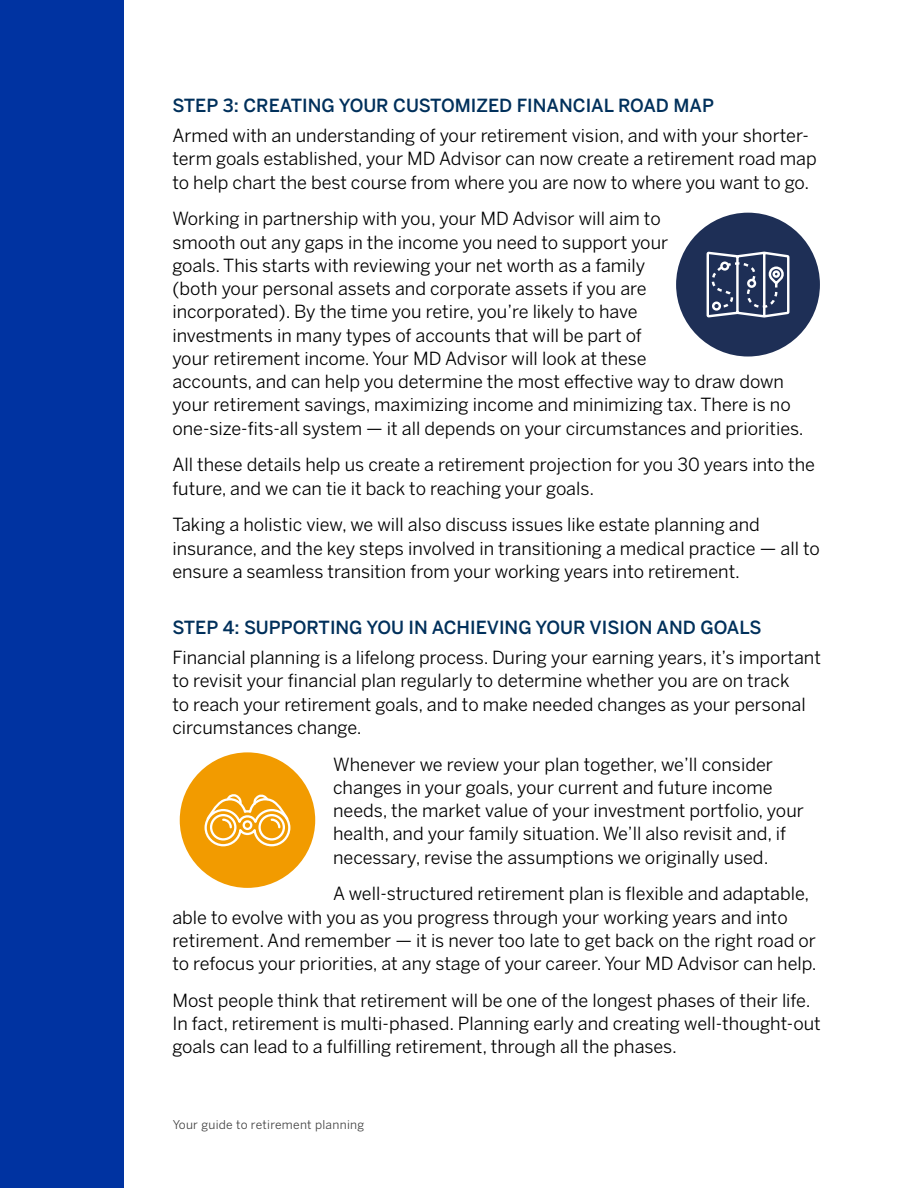
<style>
.page{position:relative;width:918px;height:1188px;background:#fff}
.page>*{position:absolute;margin:0;border:0;box-sizing:border-box;transform-origin:0 0}
.Body_Text{font:18px/23.2px "Benton Sans";color:#000}
.Subheader{font:500 18px "Benton Sans";color:#00305b}
.t1{font:12px "Benton Sans";letter-spacing:.025em;color:#404040}
</style>
<div class="page">
<div style="left:0;top:0;width:123px;height:1188px;background:#0033a1"></div>
<div style="left:676px;top:213px;width:144px;height:144px;background:#1e2f56;border-radius:50%"></div>
<svg style="left:706px;top:251px;width:84px;height:67px"></svg>
<div style="left:180px;top:752px;width:135px;height:136px;background:#f29b00;border-radius:50%"></div>
<svg style="left:204px;top:794px;width:87px;height:53px"></svg>
<h2 class="Subheader" style="left:172px;top:94px;width:543px">STEP 3: CREATING YOUR CUSTOMIZED FINANCIAL ROAD MAP</h2>
<p class="Body_Text" style="left:172px;top:124px;width:646px">Armed with an understanding of your retirement vision, and with your shorter&shy;term goals established, your MD Advisor can now create a retirement road map to help chart the best course from where you are now to where you want to go.</p>
<p class="Body_Text" style="left:172px;top:207px;width:633px">Working in partnership with you, your MD Advisor will aim to<br>smooth out any gaps in the income you need to support your<br>goals. This starts with reviewing your net worth as a family<br>(both your personal assets and corporate assets if you are<br>incorporated). By the time you retire, you’re likely to have<br>investments in many types of accounts that will be part of<br>your retirement income. Your MD Advisor will look at these<br>accounts, and can help you determine the most effective way to draw down your retirement savings, maximizing income and minimizing tax. There is no one-size-fits-all system — it all depends on your circumstances and priorities.</p>
<p class="Body_Text" style="left:172px;top:453px;width:644px">All these details help us create a retirement projection for you 30 years into the future, and we can tie it back to reaching your goals.</p>
<p class="Body_Text" style="left:172px;top:513px;width:649px">Taking a holistic view, we will also discuss issues like estate planning and insurance, and the key steps involved in transitioning a medical practice — all to ensure a seamless transition from your working years into retirement.</p>
<h2 class="Subheader" style="left:172px;top:616px;width:591px">STEP 4: SUPPORTING YOU IN ACHIEVING YOUR VISION AND GOALS</h2>
<p class="Body_Text" style="left:172px;top:646px;width:650px">Financial planning is a lifelong process. During your earning years, it’s important to revisit your financial plan regularly to determine whether you are on track<br>to reach your retirement goals, and to make needed changes as your personal circumstances change.</p>
<p class="Body_Text" style="left:333px;top:752px;width:472px">Whenever we review your plan together, we’ll consider changes in your goals, your current and future income needs, the market value of your investment portfolio, your health, and your family situation. We’ll also revisit and, if necessary, revise the assumptions we originally used.</p>
<p class="Body_Text" style="left:172px;top:882px;width:646px;text-indent:161px">A well-structured retirement plan is flexible and adaptable, able to evolve with you as you progress through your working years and into retirement. And remember — it is never too late to get back on the right road or to refocus your priorities, at any stage of your career. Your MD Advisor can help.</p>
<p class="Body_Text" style="left:172px;top:989px;width:650px">Most people think that retirement will be one of the longest phases of their life.<br>In fact, retirement is multi-phased. Planning early and creating well-thought-out goals can lead to a fulfilling retirement, through all the phases.</p>
<p class="t1" style="left:173px;top:1117px;width:193px">Your guide to retirement planning</p>
</div>
